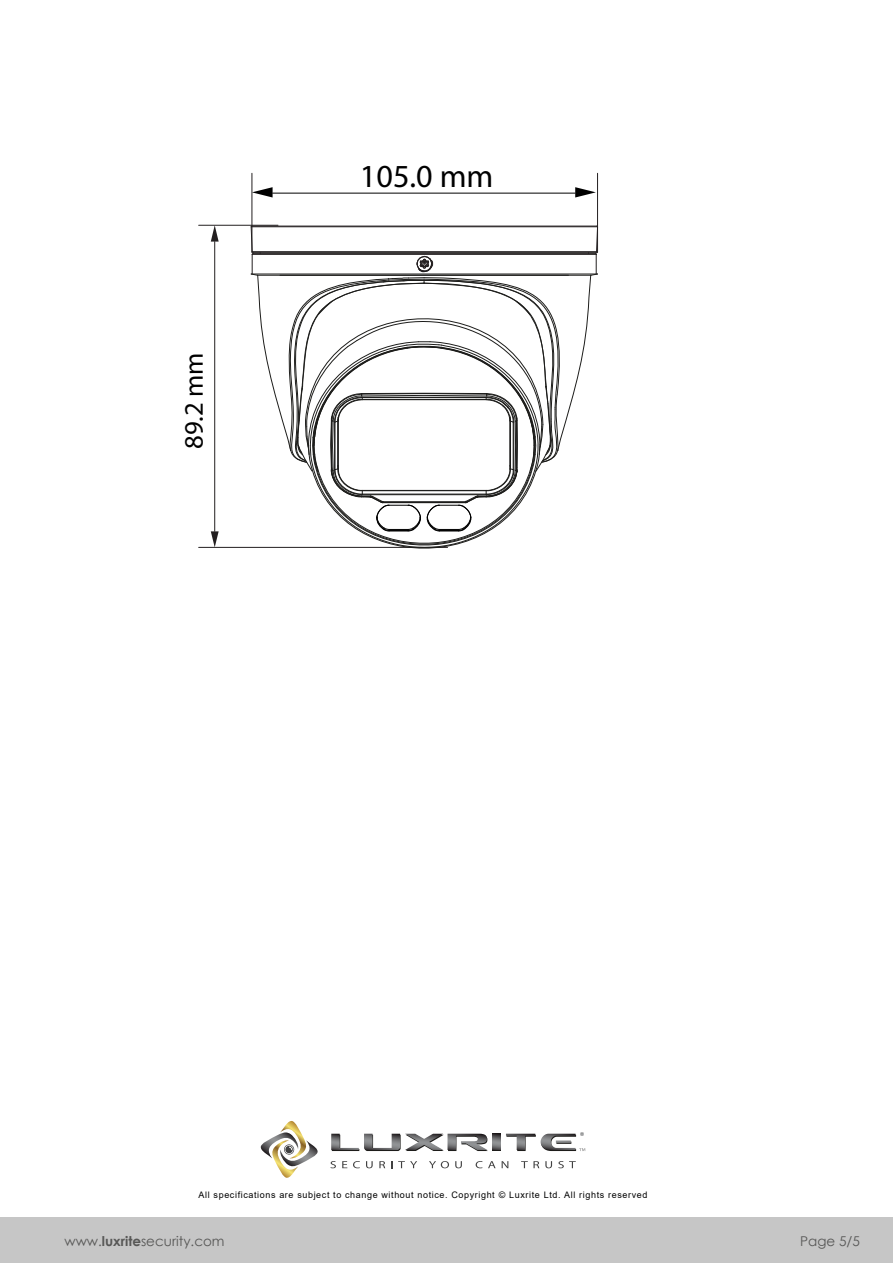
<style>
.page{position:relative;width:893px;height:1263px;background:#fff}
.page>*{position:absolute;margin:0;border:0;box-sizing:border-box;transform-origin:0 0}
.t1{font:32.25px "Myriad Pro";color:#000}
.t2{font:26.7px "Myriad Pro";color:#000}
.t3{font:13.5px "Century Gothic";color:#575756}
.t4{font:9px "Arial";letter-spacing:.07em;color:#000}
.s1{font-weight:700}
</style>
<div class="page">
<div style="left:0;top:1217px;width:893px;height:46px;background:#c6c6c6"></div>
<svg style="left:330px;top:1161px;width:6px;height:7px"></svg>
<svg style="left:342px;top:1161px;width:5px;height:7px"></svg>
<svg style="left:353px;top:1161px;width:7px;height:7px"></svg>
<svg style="left:366px;top:1161px;width:7px;height:7px"></svg>
<svg style="left:379px;top:1161px;width:6px;height:7px"></svg>
<svg style="left:398px;top:1161px;width:19px;height:7px"></svg>
<svg style="left:429px;top:1161px;width:20px;height:7px"></svg>
<svg style="left:455px;top:1161px;width:7px;height:7px"></svg>
<svg style="left:476px;top:1161px;width:6px;height:7px"></svg>
<svg style="left:488px;top:1161px;width:8px;height:7px"></svg>
<svg style="left:502px;top:1161px;width:6px;height:7px"></svg>
<svg style="left:521px;top:1161px;width:18px;height:7px"></svg>
<svg style="left:545px;top:1161px;width:7px;height:7px"></svg>
<svg style="left:558px;top:1161px;width:18px;height:7px"></svg>
<svg style="left:260px;top:1121px;width:58px;height:57px"></svg>
<div style="left:493px;top:1135px;width:8px;height:16px;background:#1d1c1a"></div>
<svg style="left:492px;top:1134px;width:9px;height:16px"></svg>
<svg style="left:331px;top:1134px;width:157px;height:17px"></svg>
<svg style="left:506px;top:1132px;width:79px;height:19px"></svg>
<hr style="left:273px;top:193px;width:302px;height:1px;background:#000">
<svg style="left:253px;top:187px;width:20px;height:10px"></svg>
<svg style="left:575px;top:187px;width:21px;height:10px"></svg>
<hr style="left:199px;top:225px;width:79px;height:1px;background:#231f20">
<hr style="left:199px;top:547px;width:249px;height:1px;background:#231f20">
<hr style="left:214px;top:242px;width:1px;height:289px;background:#231f20">
<svg style="left:211px;top:225px;width:8px;height:17px"></svg>
<svg style="left:211px;top:531px;width:8px;height:16px"></svg>
<svg style="left:251px;top:226px;width:347px;height:323px"></svg>
<hr style="left:252px;top:173px;width:1px;height:80px;background:#231f20">
<hr style="left:597px;top:173px;width:1px;height:80px;background:#231f20">
<h2 class="t2" style="left:177px;top:449px;width:98px;rotate:-90deg">89.2 mm</h2>
<h1 class="t1" style="left:360px;top:156px;width:135px">105.0 mm</h1>
<p class="t4" style="left:199px;top:1188px;width:450px">All specifications are subject to change without notice. Copyright © Luxrite Ltd. All rights reserved</p>
<h3 class="t3" style="left:65px;top:1232px;width:162px">www.<span class="s1">luxrite</span>security.com</h3>
<h3 class="t3" style="left:800px;top:1232px;width:61px">Page 5/5</h3>
</div>
